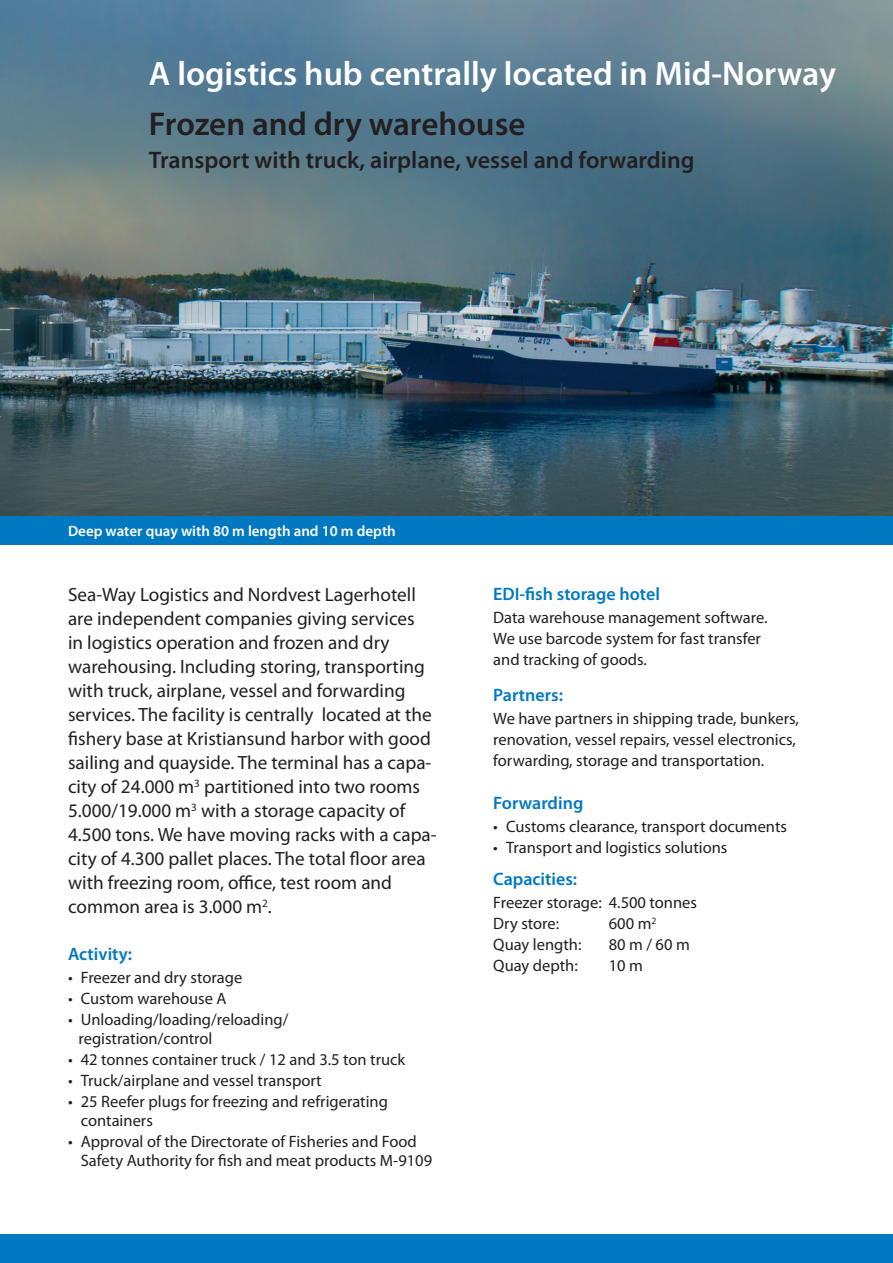
<style>
.page{position:relative;width:893px;height:1263px;background:#fff}
.page>*{position:absolute;margin:0;border:0;box-sizing:border-box;transform-origin:0 0}
.t1{font:600 33.9px "Myriad Pro";color:#fff}
.t2{font:600 33px "Myriad Pro";color:#231f20}
.t3{font:600 24px "Myriad Pro";color:#231f20}
.t4{font:19.2px/24px "Myriad Pro";color:#231f20}
.t5{font:600 18px "Myriad Pro";color:#0079c2}
.t6{font:16.5px/21px "Myriad Pro";color:#231f20}
.t7{font:600 15px "Myriad Pro";color:#fff}
</style>
<div class="page">
<img style="left:0;top:0;width:893px;height:516px">
<div style="left:0;top:516px;width:893px;height:28px;background:#0079c2"></div>
<div style="left:0;top:1234px;width:893px;height:29px;background:#0079c2"></div>
<h1 class="t1" style="left:149px;top:52px;width:689px">A logistics hub centrally located in Mid-Norway</h1>
<h2 class="t2" style="left:149px;top:103px;width:378px">Frozen and dry warehouse</h2>
<h3 class="t3" style="left:149px;top:145px;width:547px">Transport with truck, airplane, vessel and forwarding</h3>
<p class="t7" style="left:68px;top:521px;width:329px">Deep water quay with 80 m length and 10 m depth</p>
<p class="t4" style="left:68px;top:582px;width:370px">Sea-Way Logistics and Nordvest Lagerhotell are independent companies giving services<br>in logistics operation and frozen and dry warehousing. Including storing, transporting with truck, airplane, vessel and forwarding services. The facility is centrally located at the fishery base at Kristiansund harbor with good sailing and quayside. The terminal has a capa&shy;city of 24.000 m<sup>3</sup> partitioned into two rooms 5.000/19.000 m<sup>3</sup> with a storage capacity of 4.500 tons. We have moving racks with a capa&shy;city of 4.300 pallet places. The total floor area with freezing room, office, test room and common area is 3.000 m<sup>2</sup>.</p>
<p class="t5" style="left:68px;top:942px;width:66px">Activity:</p>
<p class="t6" style="left:68px;top:966px;width:176px">• Freezer and dry storage</p>
<p class="t6" style="left:68px;top:987px;width:160px">• Custom warehouse A</p>
<p class="t6" style="left:79px;top:1009px;width:211px;line-height:19.2px;text-indent:-10px">• Unloading/loading/reloading/ registration/control</p>
<p class="t6" style="left:68px;top:1049px;width:339px">• 42 tonnes container truck / 12 and 3.5 ton truck</p>
<p class="t6" style="left:68px;top:1070px;width:255px">• Truck/airplane and vessel transport</p>
<p class="t6" style="left:81px;top:1092px;width:309px;line-height:19.2px;text-indent:-13px">• 25 Reefer plugs for freezing and refrigerating containers</p>
<p class="t6" style="left:81px;top:1132px;width:353px;line-height:19.2px;text-indent:-13px">• Approval of the Directorate of Fisheries and Food<br>Safety Authority for fish and meat products M-9109</p>
<p class="t5" style="left:493px;top:583px;width:168px">EDI-fish storage hotel</p>
<p class="t6" style="left:493px;top:607px;width:276px">Data warehouse management software.<br>We use barcode system for fast transfer and tracking of goods.</p>
<p class="t5" style="left:493px;top:683px;width:71px">Partners:</p>
<p class="t6" style="left:493px;top:708px;width:307px">We have partners in shipping trade, bunkers, renovation, vessel repairs, vessel electronics, forwarding, storage and transportation.</p>
<p class="t5" style="left:493px;top:791px;width:92px">Forwarding</p>
<p class="t6" style="left:493px;top:815px;width:295px">• Customs clearance, transport documents</p>
<p class="t6" style="left:493px;top:836px;width:236px">• Transport and logistics solutions</p>
<p class="t5" style="left:493px;top:868px;width:85px">Capacities:</p>
<p class="t6" style="left:493px;top:892px;width:205px">Freezer storage: 4.500 tonnes<br>Dry store:</p>
<p class="t6" style="left:609px;top:913px;width:49px">600 m<sup>2</sup></p>
<p class="t6" style="left:493px;top:934px;width:90px">Quay length:</p>
<p class="t6" style="left:609px;top:934px;width:83px">80 m / 60 m</p>
<p class="t6" style="left:493px;top:955px;width:86px">Quay depth:</p>
<p class="t6" style="left:609px;top:955px;width:36px">10 m</p>
</div>
